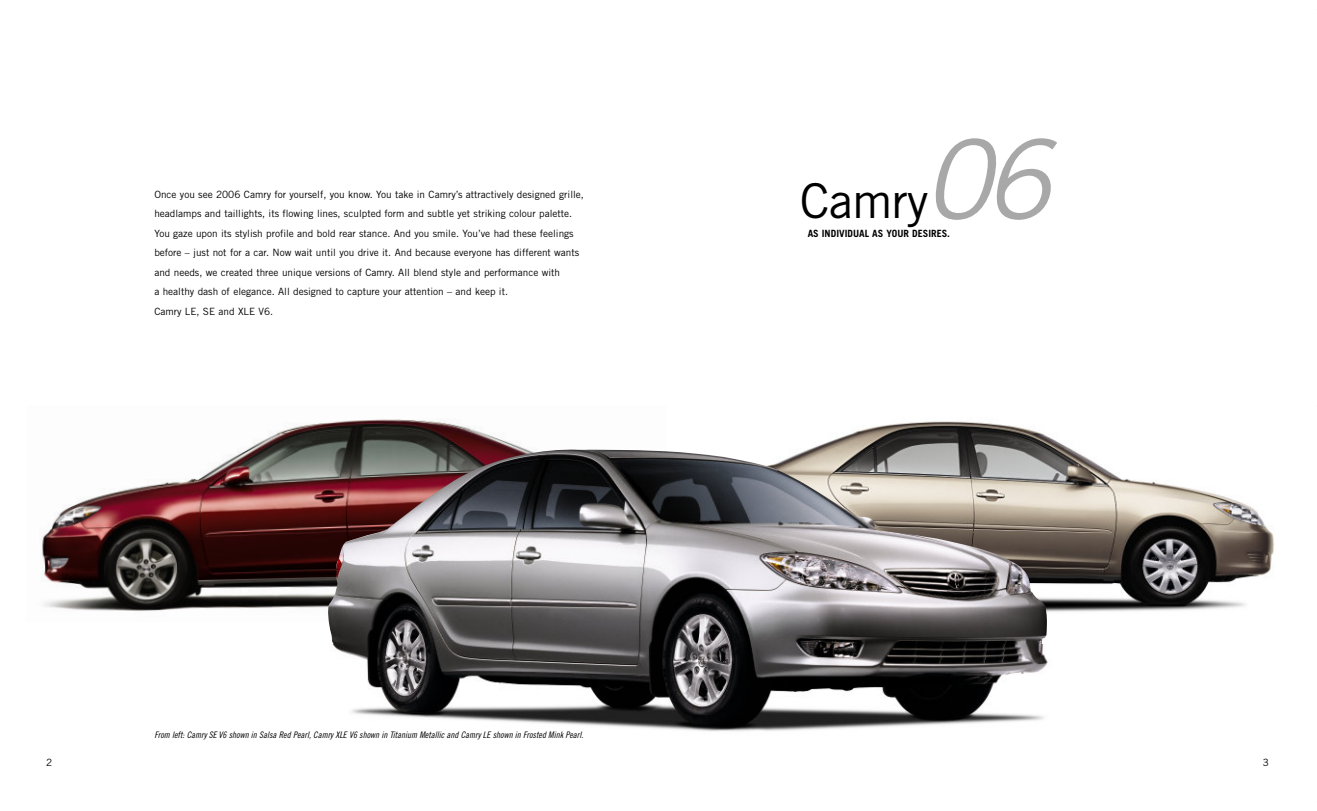
<style>
.page{position:relative;width:1317px;height:811px;background:#fff}
.page>*{position:absolute;margin:0;border:0;box-sizing:border-box;transform-origin:0 0}
.t1{font:italic 109.8px "Trade Gothic";color:#a8a8a8}
.t2{font:48px "Trade Gothic";letter-spacing:-.01em;color:#000}
.t3{font:10px/19.5px "Trade Gothic";color:#000}
.t4{font:700 10px "Trade Gothic";color:#000}
.t5{font:9px "Trade Gothic Cond Eighteen Obl";color:#000}
</style>
<div class="page">
<svg style="left:41px;top:419px;width:1233px;height:312px"></svg>
<p class="t3" style="left:154px;top:185px;width:431px">Once you see 2006 Camry for yourself, you know. You take in Camry’s attractively designed grille, headlamps and taillights, its flowing lines, sculpted form and subtle yet striking colour palette.<br>You gaze upon its stylish profile and bold rear stance. And you smile. You’ve had these feelings before – just not for a car. Now wait until you drive it. And because everyone has different wants and needs, we created three unique versions of Camry. All blend style and performance with<br>a healthy dash of elegance. All designed to capture your attention – and keep it.<br>Camry LE, SE and XLE V6.</p>
<p class="t5" style="left:154px;top:731px;width:430px">From left: Camry SE V6 shown in Salsa Red Pearl, Camry XLE V6 shown in Titanium Metallic and Camry LE shown in Frosted Mink Pearl.</p>
<h1 class="t1" style="left:923px;top:116px;width:129px">06</h1>
<h2 class="t2" style="left:800px;top:183px;width:130px">Camry</h2>
<p class="t4" style="left:807px;top:230px;width:144px">AS INDIVIDUAL AS YOUR DESIRES.</p>
<p class="t3" style="left:46px;top:753px;width:8px">2</p>
<p class="t3" style="left:1262px;top:753px;width:8px">3</p>
</div>
